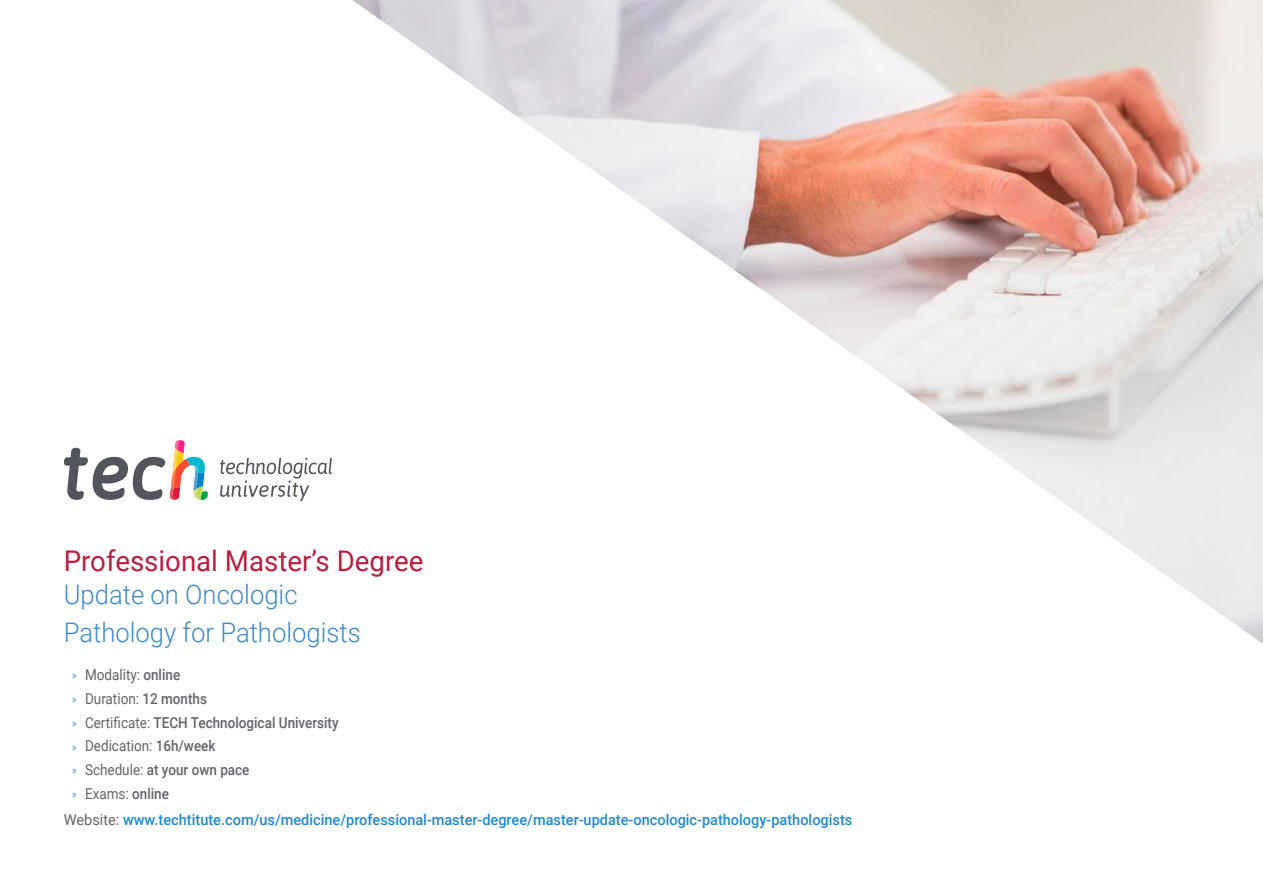
<style>
.page{position:relative;width:1263px;height:893px;background:#fff}
.page>*{position:absolute;margin:0;border:0;box-sizing:border-box;transform-origin:0 0}
.t1{font:28.5px "Roboto";color:#b61f3f}
.t2{font:300 27px/37.2px "Roboto";color:#4089c5;scale:.95 1}
.t3{font:500 15px/23.7px "Roboto";color:#61646a;scale:.9 1}
.t4{font:500 15px "Roboto";color:#2289cb}
.s1{font-family:"Myriad Pro";font-weight:400;font-size:12px;color:#4089c5}
.s2{font-weight:400}
.s3{font-weight:400;color:#61646a}
</style>
<div class="page">
<img style="left:352px;top:0;width:911px;height:644px">
<svg style="left:64px;top:440px;width:144px;height:60px"></svg>
<svg style="left:220px;top:458px;width:112px;height:43px"></svg>
<h1 class="t1" style="left:64px;top:541px;width:361px">Professional Master’s Degree</h1>
<h2 class="t2" style="left:64px;top:575px;width:314px">Update on Oncologic<br>Pathology for Pathologists</h2>
<p class="t3" style="left:72px;top:662px;width:297px"><span class="s1">»</span> <span class="s2">Modality:</span> online<br><span class="s1">»</span> <span class="s2">Duration:</span> 12 months<br><span class="s1">»</span> <span class="s2">Certificate:</span> TECH Technological University <span class="s1">»</span> <span class="s2">Dedication:</span> 16h/week<br><span class="s1">»</span> <span class="s2">Schedule:</span> at your own pace<br><span class="s1">»</span> <span class="s2">Exams:</span> online</p>
<p class="t4" style="left:64px;top:809px;width:790px"><span class="s3">Website:</span> www.techtitute.com/us/medicine/professional-master-degree/master-update-oncologic-pathology-pathologists</p>
</div>
